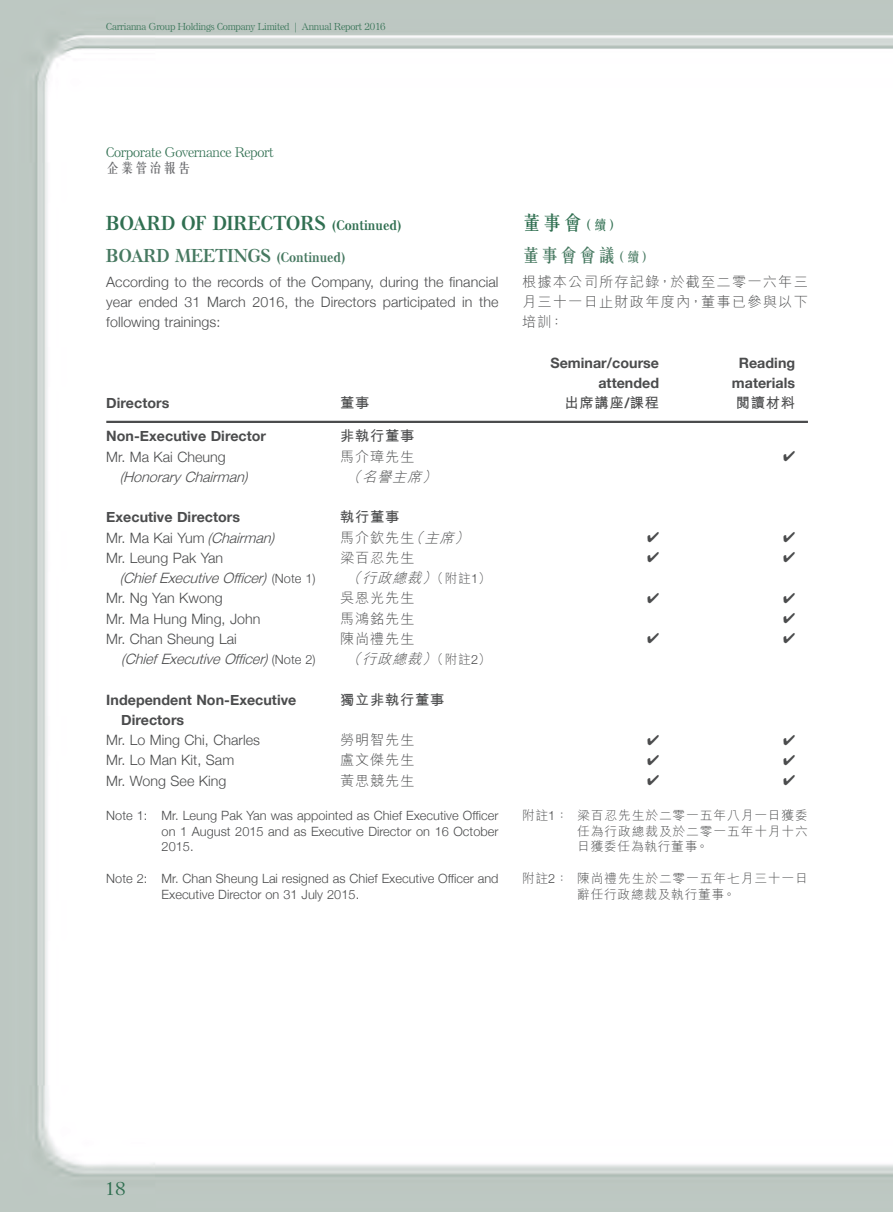
<style>
.page{position:relative;width:893px;height:1212px;background:#fff}
.page>*{position:absolute;margin:0;border:0;box-sizing:border-box;transform-origin:0 0}
.t1{font:700 19.5px "Else NPL Std";letter-spacing:.01em;color:#306f51}
.t2{font:19.5px "C Song 3 HK Medium B5 pc H";color:#306f51}
.t3{font:700 18px "Else NPL Std";letter-spacing:.005em;color:#477961}
.t4{font:18px "C Song 3 HK Medium B5 pc H";letter-spacing:.055em;color:#477961}
.t5{font:500 18px "Else NPL Std";color:#306f51}
.t6{font:300 14.25px/20.2px "Helvetica Neue";letter-spacing:.005em;color:#4b4c4d;text-align:justify}
.t7{font:700 14.25px/20.2px "Helvetica Neue";letter-spacing:.005em;color:#4b4c4d;text-align:right}
.t8{font:italic 300 14.25px/20.2px "Helvetica Neue";color:#4b4c4d}
.t9{font:14.25px/20.2px "M Hei HK Light B5 pc H";letter-spacing:.08em;color:#4b4c4d;text-align:justify}
.t10{font:italic 14.25px/20.2px "M Hei HK Light B5 pc H";color:#4b4c4d}
.t11{font:14.25px "M Hei HK Bold B5 pc H";letter-spacing:.055em;color:#4b4c4d}
.t12{font:300 13.5px "Else NPL Std";letter-spacing:-.02em;color:#306f51}
.t13{font:13.5px "C Song 3 HK Medium B5 pc H";letter-spacing:.055em;color:#6c6d70}
.t14{font:300 12.75px/15.8px "Helvetica Neue";letter-spacing:.005em;color:#4b4c4d;text-align:justify}
.t15{font:12.75px/15.8px "M Hei HK Light B5 pc H";letter-spacing:.07em;color:#4b4c4d;text-align:justify}
.t16{font:300 9.75px "Else NPL Std";letter-spacing:-.02em;color:#306f51}
.s1{font-size:13.5px}
.s2{font-family:"Helvetica Neue";font-weight:700}
.s3{font-style:italic}
.s4{font-style:normal}
.s5{font-style:normal;font-size:12.75px}
.s6{font-family:"Helvetica Neue";font-weight:300;font-style:normal;font-size:12.75px}
.s7{font-family:"Helvetica Neue";font-weight:300}
</style>
<div class="page">
<img style="left:0;top:0;width:893px;height:1212px">
<hr style="left:106px;top:421px;width:702px;height:2px;background:#4b4c4d">
<svg style="left:784px;top:451px;width:11px;height:10px"></svg>
<svg style="left:647px;top:532px;width:12px;height:10px"></svg>
<svg style="left:784px;top:532px;width:11px;height:10px"></svg>
<svg style="left:647px;top:552px;width:12px;height:10px"></svg>
<svg style="left:784px;top:552px;width:11px;height:10px"></svg>
<svg style="left:647px;top:593px;width:12px;height:10px"></svg>
<svg style="left:784px;top:593px;width:11px;height:10px"></svg>
<svg style="left:784px;top:613px;width:11px;height:10px"></svg>
<svg style="left:647px;top:633px;width:12px;height:10px"></svg>
<svg style="left:784px;top:633px;width:11px;height:10px"></svg>
<svg style="left:647px;top:734px;width:12px;height:11px"></svg>
<svg style="left:784px;top:734px;width:11px;height:11px"></svg>
<svg style="left:647px;top:755px;width:12px;height:10px"></svg>
<svg style="left:784px;top:755px;width:11px;height:10px"></svg>
<svg style="left:647px;top:775px;width:12px;height:10px"></svg>
<svg style="left:784px;top:775px;width:11px;height:10px"></svg>
<p class="t16" style="left:106px;top:23px;width:281px">Carrianna Group Holdings Company Limited | Annual Report 2016</p>
<p class="t12" style="left:106px;top:147px;width:169px">Corporate Governance Report</p>
<p class="t13" style="left:106px;top:163px;width:86px">企業管治報告</p>
<h1 class="t1" style="left:106px;top:215px;width:297px">BOARD OF DIRECTORS <span class="s1">(Continued)</span></h1>
<p class="t3" style="left:106px;top:248px;width:241px">BOARD MEETINGS <span class="s1">(Continued)</span></p>
<p class="t6" style="left:106px;top:271px;width:394px">According to the records of the Company, during the financial year ended 31 March 2016, the Directors participated in the following trainings:</p>
<h1 class="t2" style="left:522px;top:215px;width:101px">董事會<span class="s1">（續）</span></h1>
<p class="t4" style="left:522px;top:248px;width:134px">董事會會議<span class="s1">（續）</span></p>
<p class="t9" style="left:522px;top:273px;width:287px">根據本公司所存記錄，於截至二零一六年三月三十一日止財政年度內，董事已參與以下培訓：</p>
<p class="t7" style="left:550px;top:352px;width:110px">Seminar/course attended</p>
<p class="t7" style="left:732px;top:352px;width:65px;text-align:center">Reading materials</p>
<p class="t7" style="left:106px;top:393px;width:65px">Directors</p>
<p class="t11" style="left:340px;top:398px;width:31px">董事</p>
<p class="t11" style="left:564px;top:398px;width:96px">出席講座<span class="s2">/</span>課程</p>
<p class="t11" style="left:736px;top:398px;width:61px">閱讀材料</p>
<p class="t7" style="left:106px;top:426px;width:161px">Non-Executive Director</p>
<p class="t11" style="left:340px;top:431px;width:76px">非執行董事</p>
<p class="t6" style="left:106px;top:446px;width:121px">Mr. Ma Kai Cheung</p>
<p class="t8" style="left:120px;top:466px;width:130px">(Honorary Chairman)</p>
<p class="t9" style="left:340px;top:448px;width:76px">馬介璋先生</p>
<p class="t10" style="left:346px;top:468px;width:95px">（名譽主席）</p>
<p class="t7" style="left:106px;top:507px;width:135px">Executive Directors</p>
<p class="t11" style="left:340px;top:512px;width:61px">執行董事</p>
<p class="t6" style="left:106px;top:527px;width:170px">M r . M a K a i Y u m <span class="s3">(Chairman)</span></p>
<p class="t9" style="left:340px;top:529px;width:133px">馬介欽先生<span class="s3">（主席）</span></p>
<p class="t8" style="left:120px;top:547px;width:197px;text-indent:-13px"><span class="s4">Mr. Leung Pak Yan </span>(ChiefExecutiveOfficer) <span class="s5">( N o t e 1 )</span></p>
<p class="t10" style="left:346px;top:549px;width:146px;text-indent:-6px"><span class="s4">梁百忍先生<br></span>（行政總裁）<span class="s5">（附註</span> <span class="s6">1</span> <span class="s5">）</span></p>
<p class="t6" style="left:106px;top:588px;width:118px">Mr. Ng Yan Kwong</p>
<p class="t9" style="left:340px;top:590px;width:76px">吳恩光先生</p>
<p class="t6" style="left:106px;top:608px;width:156px">Mr. Ma Hung Ming, John</p>
<p class="t9" style="left:340px;top:610px;width:76px">馬鴻銘先生</p>
<p class="t8" style="left:121px;top:628px;width:196px;text-indent:-15px"><span class="s4">Mr. Chan Sheung Lai </span>(ChiefExecutiveOfficer) <span class="s5">( N o t e 2 )</span></p>
<p class="t10" style="left:346px;top:630px;width:146px;text-indent:-6px"><span class="s4">陳尚禮先生<br></span>（行政總裁）<span class="s5">（附註</span> <span class="s6">2</span> <span class="s5">）</span></p>
<p class="t7" style="left:121px;top:689px;width:177px;text-align:left;text-indent:-15px">Independent Non-Executive<br>Directors</p>
<p class="t11" style="left:340px;top:694px;width:106px">獨立非執行董事</p>
<p class="t6" style="left:106px;top:730px;width:155px">Mr. Lo Ming Chi, Charles</p>
<p class="t9" style="left:340px;top:732px;width:76px">勞明智先生</p>
<p class="t6" style="left:106px;top:750px;width:129px">Mr. Lo Man Kit, Sam</p>
<p class="t9" style="left:340px;top:752px;width:76px">盧文傑先生</p>
<p class="t6" style="left:106px;top:770px;width:122px">Mr. Wong See King</p>
<p class="t9" style="left:340px;top:772px;width:76px">黃思競先生</p>
<p class="t14" style="left:162px;top:807px;width:338px;text-indent:-55px">Note 1: Mr. Leung Pak Yan was appointed as Chief Executive Officer on 1 August 2015 and as Executive Director on 16 October 2015.</p>
<p class="t14" style="left:162px;top:870px;width:339px;text-indent:-55px">Note 2: Mr. Chan Sheung Lai resigned as Chief Executive Officer and<br>Executive Director on 31 July 2015.</p>
<p class="t15" style="left:577px;top:809px;width:232px;text-indent:-55px">附註<span class="s7">1</span>： 梁百忍先生於二零一五年八月一日獲委任為行政總裁及於二零一五年十月十六日獲委任為執行董事。</p>
<p class="t15" style="left:577px;top:872px;width:232px;text-indent:-55px">附註<span class="s7">2</span>： 陳尚禮先生於二零一五年七月三十一日辭任行政總裁及執行董事。</p>
<p class="t5" style="left:105px;top:1181px;width:22px">18</p>
</div>
